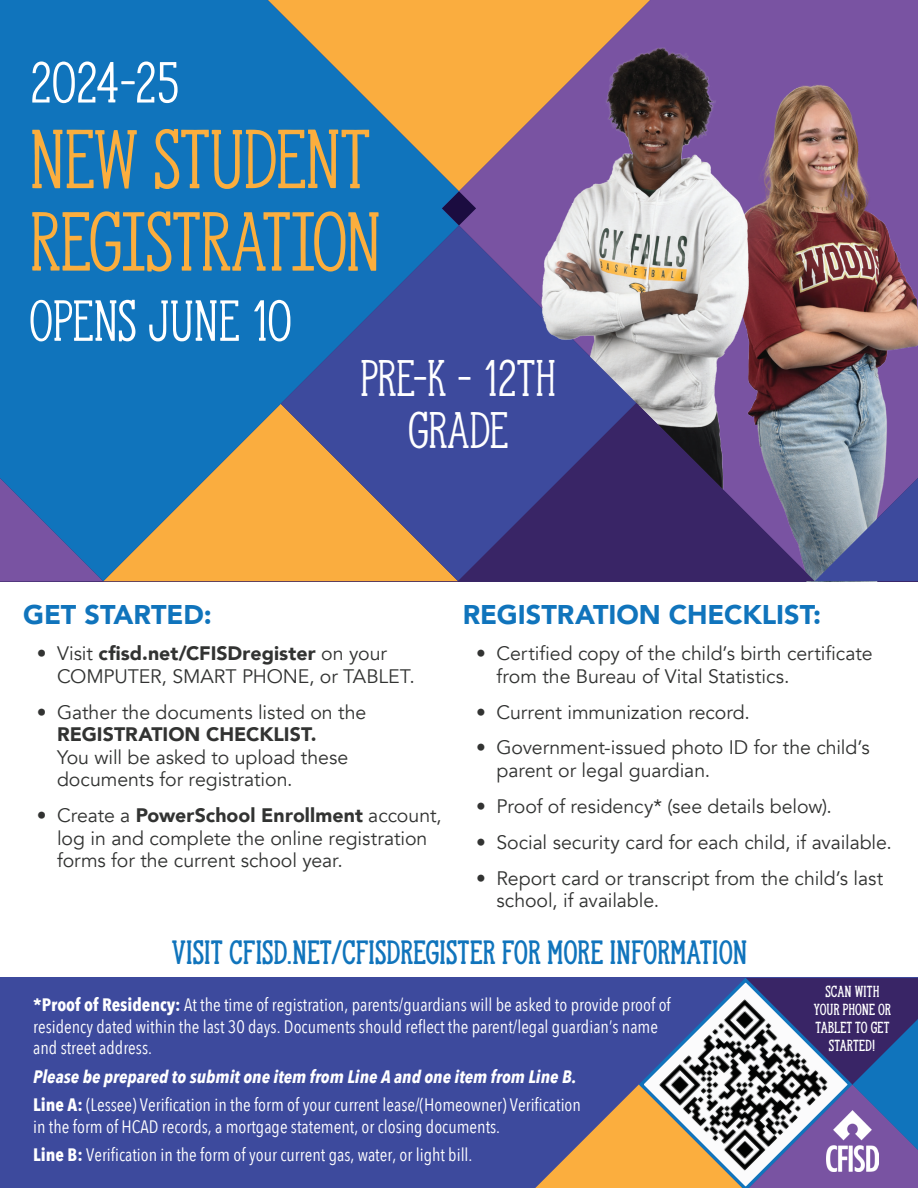
<style>
.page{position:relative;width:918px;height:1188px;background:#fff}
.page>*{position:absolute;margin:0;border:0;box-sizing:border-box;transform-origin:0 0}
.t1{font:78px/82.5px "Hanley Pro Slim Serif";letter-spacing:-.015em;color:#fbae3e}
.t2{font:54px "Hanley Pro Slim Serif";letter-spacing:-.015em;color:#fff}
.t3{font:48px/52.5px "Hanley Pro Slim Serif";letter-spacing:-.015em;color:#fff;text-align:center}
.t4{font:700 31.5px "Hanley Pro Slim Serif";letter-spacing:-.015em;color:#1074bc}
.t5{font:900 27px "Avenir";letter-spacing:-.005em;color:#1074bc}
.t6{font:19.5px/22.5px "Avenir";letter-spacing:-.005em;color:#323332}
.t7{font:900 19.5px "Avenir";color:#323332}
.t8{font:18px/21.6px "Avenir Next Condensed";color:#fff}
.t9{font:700 15px/18px "Hanley Pro Slim Serif";color:#fff;text-align:center}
.s1{font-weight:900}
.s2{font-weight:700}
.s3{font-weight:700;font-style:italic}
</style>
<div class="page">
<div style="left:0;top:978px;width:918px;height:210px;background:#3d4a9d"></div>
<svg style="left:0;top:0;width:442px;height:581px;background:#377ca7"></svg>
<svg style="left:442px;top:0;width:476px;height:225px;background:#b67e72"></svg>
<img style="left:760px;top:62px;width:158px;height:416px">
<svg style="left:442px;top:191px;width:34px;height:34px"></svg>
<svg style="left:281px;top:225px;width:255px;height:356px;background:#5c6790"></svg>
<svg style="left:535px;top:978px;width:383px;height:210px"></svg>
<img style="left:826px;top:1111px;width:53px;height:61px">
<img style="left:536px;top:32px;width:224px;height:371px">
<svg style="left:815px;top:478px;width:103px;height:103px;background:#6670a3"></svg>
<svg style="left:458px;top:403px;width:357px;height:178px;background:#483f7d"></svg>
<h2 class="t2" style="left:29px;top:39px;width:153px">2024-25</h2>
<h1 class="t1" style="left:29px;top:118px;width:354px">NEW STUDENT<br>REGISTRATION</h1>
<h2 class="t2" style="left:29px;top:277px;width:264px">OPENS JUNE 10</h2>
<h3 class="t3" style="left:360px;top:351px;width:198px">PRE-K - 12TH<br>GRADE</h3>
<h3 class="t5" style="left:23px;top:591px;width:190px">GET STARTED:</h3>
<p class="t6" style="left:57px;top:642px;width:359px;text-indent:-20px">• Visit <span class="s1">cfisd.net/CFISDregister</span> on your<br>COMPUTER, SMART PHONE, or TABLET.</p>
<p class="t6" style="left:37px;top:701px;width:331px">• Gather the documents listed on the</p>
<p class="t7" style="left:57px;top:718px;width:261px">REGISTRATION CHECKLIST.</p>
<p class="t6" style="left:57px;top:746px;width:293px">You will be asked to upload these documents for registration.</p>
<p class="t6" style="left:57px;top:804px;width:386px;text-indent:-20px">• Create a <span class="s1">PowerSchool Enrollment</span> account, log in and complete the online registration forms for the current school year.</p>
<h3 class="t5" style="left:463px;top:591px;width:360px">REGISTRATION CHECKLIST:</h3>
<p class="t6" style="left:496px;top:642px;width:378px;text-indent:-20px">• Certified copy of the child’s birth certificate from the Bureau of Vital Statistics.</p>
<p class="t6" style="left:476px;top:701px;width:275px">• Current immunization record.</p>
<p class="t6" style="left:496px;top:737px;width:375px;text-indent:-20px">• Government-issued photo ID for the child’s parent or legal guardian.</p>
<p class="t6" style="left:476px;top:795px;width:357px">• Proof of residency* (see details below).</p>
<p class="t6" style="left:476px;top:831px;width:417px">• Social security card for each child, if available.</p>
<p class="t6" style="left:496px;top:867px;width:388px;text-indent:-20px">• Report card or transcript from the child’s last school, if available.</p>
<h3 class="t4" style="left:172px;top:927px;width:577px">VISIT CFISD.NET/CFISDREGISTER FOR MORE INFORMATION</h3>
<p class="t8" style="left:33px;top:993px;width:639px"><span class="s2">*Proof of Residency:</span> At the time of registration, parents/guardians will be asked to provide proof of residency dated within the last 30 days. Documents should reflect the parent/legal guardian’s name and street address.</p>
<p class="t8" style="left:33px;top:1061px;width:549px;line-height:28.3px"><span class="s3">Please be prepared to submit one item from Line A and one item from Line B.<br></span><span class="s2">Line A:</span> (Lessee) Verification in the form of your current lease/(Homeowner) Verification</p>
<p class="t8" style="left:33px;top:1111px;width:468px;line-height:28.3px">in the form of HCAD records, a mortgage statement, or closing documents.<br><span class="s2">Line B:</span> Verification in the form of your current gas, water, or light bill.</p>
<p class="t9" style="left:814px;top:982px;width:79px">SCAN WITH<br>YOUR PHONE OR<br>TABLET TO GET<br>STARTED!</p>
</div>
